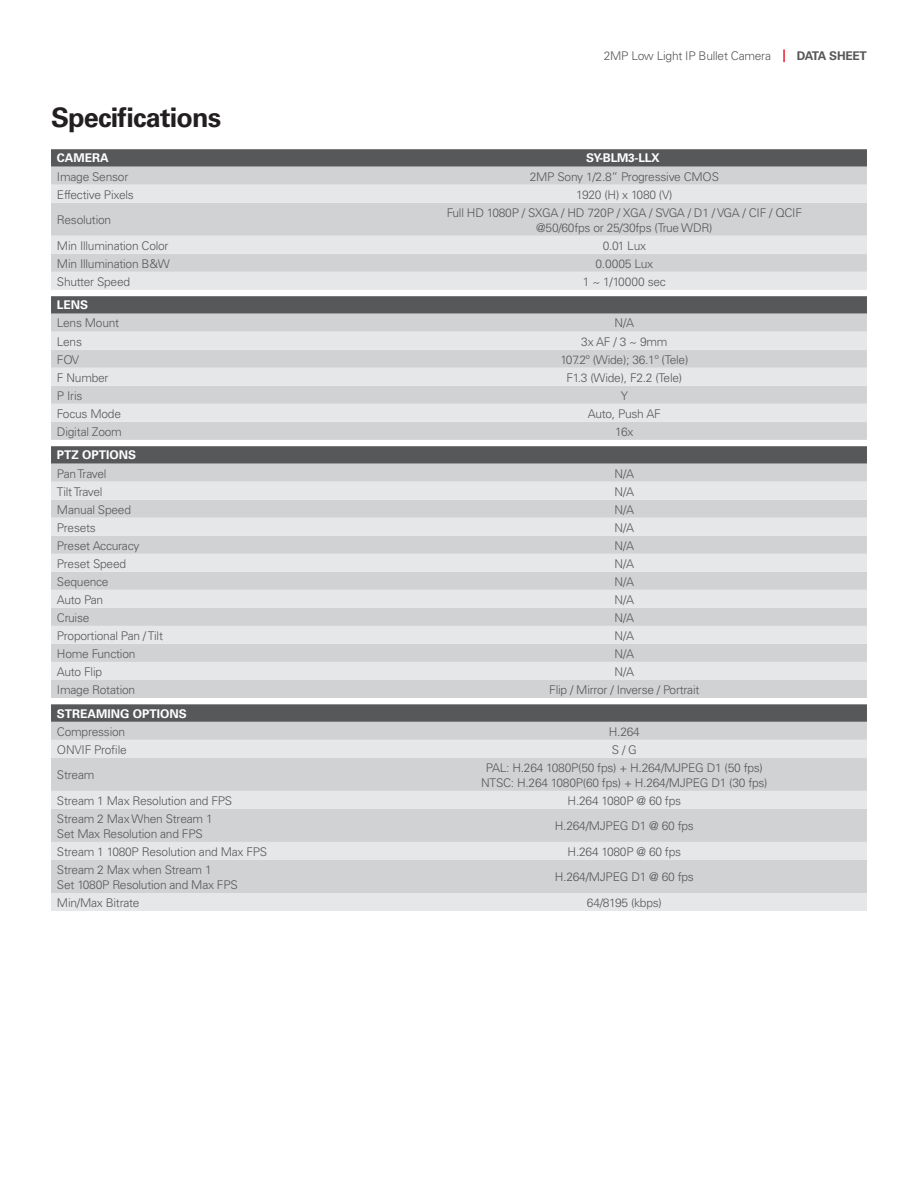
<style>
.page{position:relative;width:918px;height:1188px;background:#fff}
.page>*{position:absolute;margin:0;border:0;box-sizing:border-box;transform-origin:0 0}
.t1{font:700 27px "Univers";letter-spacing:-.03em;color:#231f20}
.t2{font:300 12px/15px "Univers";letter-spacing:-.02em;color:#57585a;text-align:center}
.t3{font:700 12px "Univers";color:#fff}
.t4{font:700 12px "Univers";letter-spacing:-.02em;color:#fff}
.t5{font:700 12px "Univers";letter-spacing:-.02em;color:#57585a}
.t6{font:300 12px "Univers";letter-spacing:-.04em;color:#57585a}
</style>
<div class="page">
<svg style="left:783px;top:49px;width:2px;height:13px"></svg>
<svg style="left:51px;top:149px;width:816px;height:18px;background:#5c5d5f"></svg>
<div style="left:51px;top:167px;width:816px;height:18px;background:#d1d2d4"></div>
<svg style="left:51px;top:185px;width:816px;height:105px;background:#dcdddf"></svg>
<svg style="left:51px;top:296px;width:816px;height:18px;background:#5c5d5f"></svg>
<div style="left:51px;top:314px;width:816px;height:126px;background:#d1d2d4"></div>
<svg style="left:51px;top:332px;width:816px;height:90px;background:#dddee0"></svg>
<svg style="left:51px;top:446px;width:816px;height:18px;background:#5c5d5f"></svg>
<div style="left:51px;top:464px;width:816px;height:234px;background:#d1d2d4"></div>
<svg style="left:51px;top:482px;width:816px;height:198px;background:#dcdddf"></svg>
<svg style="left:51px;top:704px;width:816px;height:18px;background:#5c5d5f"></svg>
<div style="left:51px;top:722px;width:816px;height:18px;background:#d1d2d4"></div>
<svg style="left:51px;top:740px;width:816px;height:171px;background:#d9dadc"></svg>
<p class="t2" style="left:604px;top:48px;width:169px">2MP Low Light IP Bullet Camera</p>
<p class="t5" style="left:797px;top:49px;width:72px">DATA SHEET</p>
<h1 class="t1" style="left:51px;top:102px;width:172px">Specifications</h1>
<p class="t3" style="left:57px;top:151px;width:53px">CAMERA</p>
<p class="t4" style="left:586px;top:151px;width:75px">SY-BLM3-LLX</p>
<p class="t2" style="left:57px;top:169px;width:73px">Image Sensor</p>
<p class="t2" style="left:530px;top:169px;width:191px">2MP Sony 1/2.8” Progressive CMOS</p>
<p class="t2" style="left:57px;top:187px;width:78px">Effective Pixels</p>
<p class="t2" style="left:576px;top:187px;width:98px">1920 (H) x 1080 (V)</p>
<p class="t2" style="left:57px;top:212px;width:56px">Resolution</p>
<p class="t2" style="left:447px;top:205px;width:357px">Full HD 1080P / SXGA / HD 720P / XGA / SVGA / D1 / VGA / CIF / QCIF @50/60fps or 25/30fps (True WDR)</p>
<p class="t2" style="left:57px;top:238px;width:113px">Min Illumination Color</p>
<p class="t2" style="left:603px;top:238px;width:45px">0.01 Lux</p>
<p class="t2" style="left:57px;top:256px;width:114px">Min Illumination B&amp;W</p>
<p class="t2" style="left:596px;top:256px;width:59px">0.0005 Lux</p>
<p class="t2" style="left:57px;top:274px;width:75px">Shutter Speed</p>
<p class="t2" style="left:583px;top:274px;width:85px">1 ~ 1/10000 sec</p>
<p class="t3" style="left:57px;top:298px;width:33px">LENS</p>
<p class="t2" style="left:57px;top:316px;width:64px">Lens Mount</p>
<p class="t2" style="left:615px;top:316px;width:21px">N/A</p>
<p class="t2" style="left:57px;top:334px;width:27px">Lens</p>
<p class="t2" style="left:581px;top:334px;width:88px">3x AF / 3 ~ 9mm</p>
<p class="t2" style="left:57px;top:352px;width:24px">FOV</p>
<p class="t2" style="left:560px;top:352px;width:129px">107.2º (Wide); 36.1º (Tele)</p>
<p class="t2" style="left:57px;top:370px;width:53px">F Number</p>
<p class="t2" style="left:567px;top:370px;width:117px">F1.3 (Wide), F2.2 (Tele)</p>
<p class="t2" style="left:57px;top:388px;width:27px">P Iris</p>
<p class="t2" style="left:621px;top:388px;width:9px">Y</p>
<p class="t2" style="left:57px;top:406px;width:66px">Focus Mode</p>
<p class="t2" style="left:588px;top:406px;width:74px">Auto, Push AF</p>
<p class="t2" style="left:57px;top:424px;width:66px">Digital Zoom</p>
<p class="t2" style="left:615px;top:424px;width:20px">16x</p>
<p class="t3" style="left:57px;top:448px;width:81px">PTZ OPTIONS</p>
<p class="t6" style="left:57px;top:466px;width:51px">Pan Travel</p>
<p class="t2" style="left:615px;top:466px;width:21px">N/A</p>
<p class="t2" style="left:57px;top:484px;width:47px">Tilt Travel</p>
<p class="t2" style="left:615px;top:484px;width:21px">N/A</p>
<p class="t2" style="left:57px;top:502px;width:76px">Manual Speed</p>
<p class="t2" style="left:615px;top:502px;width:21px">N/A</p>
<p class="t2" style="left:57px;top:520px;width:40px">Presets</p>
<p class="t2" style="left:615px;top:520px;width:21px">N/A</p>
<p class="t2" style="left:57px;top:538px;width:84px">Preset Accuracy</p>
<p class="t2" style="left:615px;top:538px;width:21px">N/A</p>
<p class="t2" style="left:57px;top:556px;width:71px">Preset Speed</p>
<p class="t2" style="left:615px;top:556px;width:21px">N/A</p>
<p class="t2" style="left:57px;top:574px;width:53px">Sequence</p>
<p class="t2" style="left:615px;top:574px;width:21px">N/A</p>
<p class="t2" style="left:57px;top:592px;width:48px">Auto Pan</p>
<p class="t2" style="left:615px;top:592px;width:21px">N/A</p>
<p class="t2" style="left:57px;top:610px;width:34px">Cruise</p>
<p class="t2" style="left:615px;top:610px;width:21px">N/A</p>
<p class="t2" style="left:57px;top:628px;width:108px">Proportional Pan / Tilt</p>
<p class="t2" style="left:615px;top:628px;width:21px">N/A</p>
<p class="t2" style="left:57px;top:646px;width:80px">Home Function</p>
<p class="t2" style="left:615px;top:646px;width:21px">N/A</p>
<p class="t2" style="left:57px;top:664px;width:47px">Auto Flip</p>
<p class="t2" style="left:615px;top:664px;width:21px">N/A</p>
<p class="t2" style="left:57px;top:682px;width:80px">Image Rotation</p>
<p class="t2" style="left:549px;top:682px;width:152px">Flip / Mirror / Inverse / Portrait</p>
<p class="t3" style="left:57px;top:706px;width:131px">STREAMING OPTIONS</p>
<p class="t2" style="left:57px;top:724px;width:70px">Compression</p>
<p class="t2" style="left:609px;top:724px;width:33px">H.264</p>
<p class="t2" style="left:57px;top:742px;width:71px">ONVIF Profile</p>
<p class="t2" style="left:612px;top:742px;width:27px">S / G</p>
<p class="t2" style="left:57px;top:767px;width:39px">Stream</p>
<p class="t2" style="left:481px;top:760px;width:288px">PAL: H.264 1080P(50 fps) + H.264/MJPEG D1 (50 fps)<br>NTSC: H.264 1080P(60 fps) + H.264/MJPEG D1 (30 fps)</p>
<p class="t2" style="left:57px;top:793px;width:177px">Stream 1 Max Resolution and FPS</p>
<p class="t2" style="left:568px;top:793px;width:115px">H.264 1080P @ 60 fps</p>
<p class="t2" style="left:57px;top:811px;width:157px;text-align:left">Stream 2 Max When Stream 1<br>Set Max Resolution and FPS</p>
<p class="t2" style="left:555px;top:818px;width:141px">H.264/MJPEG D1 @ 60 fps</p>
<p class="t2" style="left:57px;top:844px;width:212px">Stream 1 1080P Resolution and Max FPS</p>
<p class="t2" style="left:568px;top:844px;width:115px">H.264 1080P @ 60 fps</p>
<p class="t2" style="left:57px;top:862px;width:182px;text-align:left">Stream 2 Max when Stream 1<br>Set 1080P Resolution and Max FPS</p>
<p class="t2" style="left:555px;top:870px;width:141px">H.264/MJPEG D1 @ 60 fps</p>
<p class="t2" style="left:57px;top:895px;width:84px">Min/Max Bitrate</p>
<p class="t2" style="left:587px;top:895px;width:77px">64/8195 (kbps)</p>
</div>
